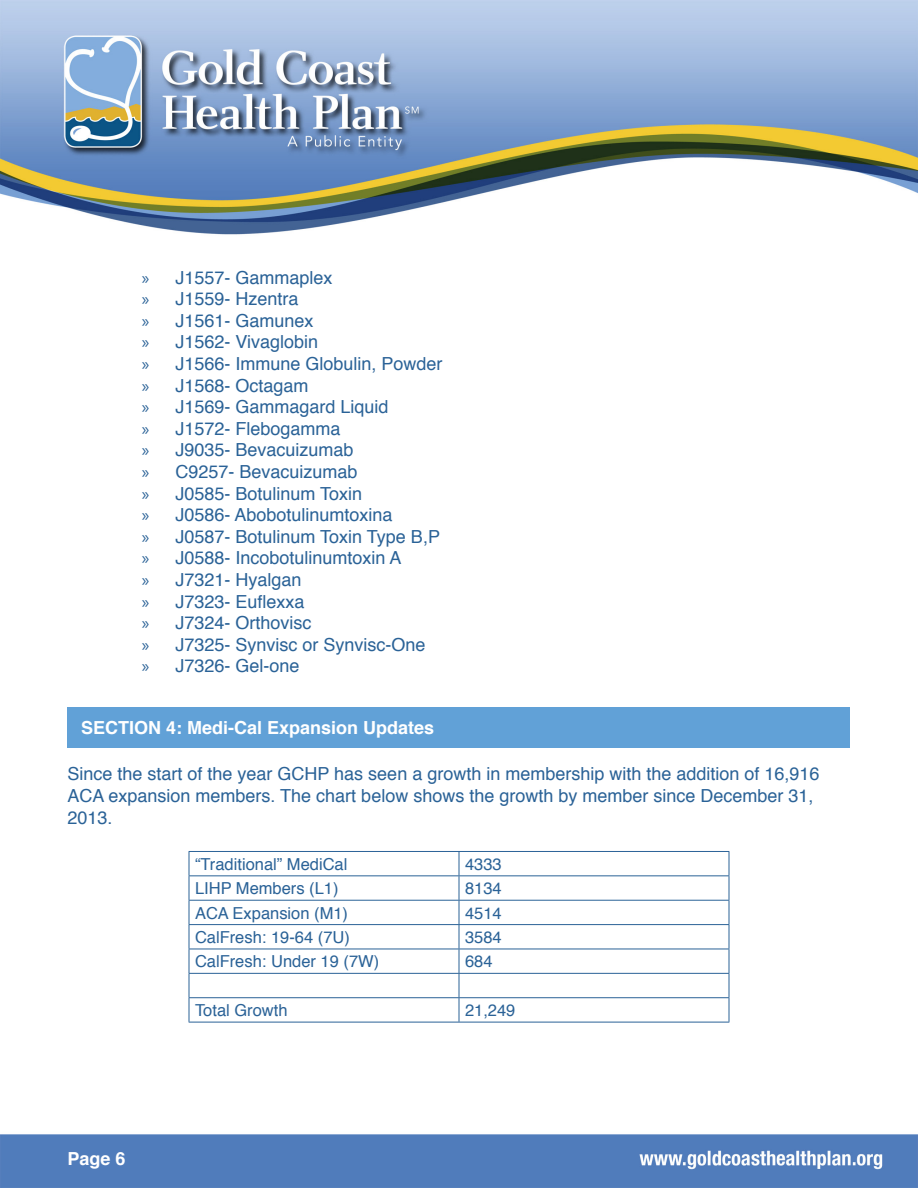
<style>
.page{position:relative;width:918px;height:1188px;background:#fff}
.page>*{position:absolute;margin:0;border:0;box-sizing:border-box;transform-origin:0 0}
.t1{font:18px/21.6px "Helvetica";color:#2a6297}
.t2{font:700 18px "Helvetica";color:#fff}
.t3{font:16.5px "Helvetica";color:#2a6297}
.s1{font-family:"Myriad Pro"}
</style>
<div class="page">
<img style="left:0;top:0;width:918px;height:1188px">
<div style="left:68px;top:707px;width:782px;height:41px;background:#61a1d7"></div>
<hr style="left:189px;top:851px;width:270px;height:1px;background:#2a6297">
<hr style="left:459px;top:851px;width:270px;height:1px;background:#2a6297">
<hr style="left:189px;top:875px;width:270px;height:1px;background:#2a6297">
<hr style="left:459px;top:875px;width:270px;height:1px;background:#2a6297">
<hr style="left:189px;top:900px;width:270px;height:1px;background:#2a6297">
<hr style="left:459px;top:900px;width:270px;height:1px;background:#2a6297">
<hr style="left:189px;top:924px;width:270px;height:1px;background:#2a6297">
<hr style="left:459px;top:924px;width:270px;height:1px;background:#2a6297">
<hr style="left:189px;top:949px;width:270px;height:1px;background:#2a6297">
<hr style="left:459px;top:949px;width:270px;height:1px;background:#2a6297">
<hr style="left:189px;top:973px;width:270px;height:1px;background:#2a6297">
<hr style="left:459px;top:973px;width:270px;height:1px;background:#2a6297">
<hr style="left:189px;top:997px;width:270px;height:1px;background:#2a6297">
<svg style="left:189px;top:852px;width:1px;height:170px"></svg>
<hr style="left:459px;top:997px;width:270px;height:1px;background:#2a6297">
<svg style="left:459px;top:852px;width:1px;height:170px"></svg>
<svg style="left:729px;top:852px;width:1px;height:170px"></svg>
<hr style="left:189px;top:1022px;width:270px;height:1px;background:#2a6297">
<hr style="left:459px;top:1022px;width:270px;height:1px;background:#2a6297">
<p class="t1" style="left:142px;top:267px;width:192px"><span class="s1">»</span> J1557- Gammaplex</p>
<p class="t1" style="left:142px;top:289px;width:158px"><span class="s1">»</span> J1559- Hzentra</p>
<p class="t1" style="left:142px;top:310px;width:173px"><span class="s1">»</span> J1561- Gamunex</p>
<p class="t1" style="left:142px;top:332px;width:178px"><span class="s1">»</span> J1562- Vivaglobin</p>
<p class="t1" style="left:142px;top:353px;width:302px"><span class="s1">»</span> J1566- Immune Globulin, Powder</p>
<p class="t1" style="left:142px;top:375px;width:168px"><span class="s1">»</span> J1568- Octagam</p>
<p class="t1" style="left:142px;top:397px;width:248px"><span class="s1">»</span> J1569- Gammagard Liquid</p>
<p class="t1" style="left:142px;top:418px;width:200px"><span class="s1">»</span> J1572- Flebogamma</p>
<p class="t1" style="left:142px;top:440px;width:213px"><span class="s1">»</span> J9035- Bevacuizumab</p>
<p class="t1" style="left:142px;top:461px;width:217px"><span class="s1">»</span> C9257- Bevacuizumab</p>
<p class="t1" style="left:142px;top:483px;width:222px"><span class="s1">»</span> J0585- Botulinum Toxin</p>
<p class="t1" style="left:142px;top:505px;width:252px"><span class="s1">»</span> J0586- Abobotulinumtoxina</p>
<p class="t1" style="left:142px;top:526px;width:300px"><span class="s1">»</span> J0587- Botulinum Toxin Type B,P</p>
<p class="t1" style="left:142px;top:548px;width:261px"><span class="s1">»</span> J0588- Incobotulinumtoxin A</p>
<p class="t1" style="left:142px;top:569px;width:161px"><span class="s1">»</span> J7321- Hyalgan</p>
<p class="t1" style="left:142px;top:591px;width:164px"><span class="s1">»</span> J7323- Euflexxa</p>
<p class="t1" style="left:142px;top:613px;width:171px"><span class="s1">»</span> J7324- Orthovisc</p>
<p class="t1" style="left:142px;top:634px;width:285px"><span class="s1">»</span> J7325- Synvisc or Synvisc-One</p>
<p class="t1" style="left:142px;top:656px;width:159px"><span class="s1">»</span> J7326- Gel-one</p>
<p class="t2" style="left:81px;top:714px;width:355px">SECTION 4: Medi-Cal Expansion Updates</p>
<p class="t1" style="left:68px;top:764px;width:754px">Since the start of the year GCHP has seen a growth in membership with the addition of 16,916<br>ACA expansion members. The chart below shows the growth by member since December 31,<br>2013.</p>
<p class="t3" style="left:195px;top:851px;width:154px">“Traditional” MediCal</p>
<p class="t3" style="left:465px;top:851px;width:38px">4333</p>
<p class="t3" style="left:195px;top:876px;width:145px">LIHP Members (L1)</p>
<p class="t3" style="left:465px;top:876px;width:38px">8134</p>
<p class="t3" style="left:195px;top:900px;width:155px">ACA Expansion (M1)</p>
<p class="t3" style="left:465px;top:900px;width:38px">4514</p>
<p class="t3" style="left:195px;top:924px;width:156px">CalFresh: 19-64 (7U)</p>
<p class="t3" style="left:465px;top:924px;width:38px">3584</p>
<p class="t3" style="left:195px;top:949px;width:186px">CalFresh: Under 19 (7W)</p>
<p class="t3" style="left:465px;top:949px;width:29px">684</p>
<p class="t3" style="left:195px;top:998px;width:94px">Total Growth</p>
<p class="t3" style="left:465px;top:998px;width:52px">21,249</p>
<p class="t2" style="left:68px;top:1145px;width:60px">Page 6</p>
</div>
